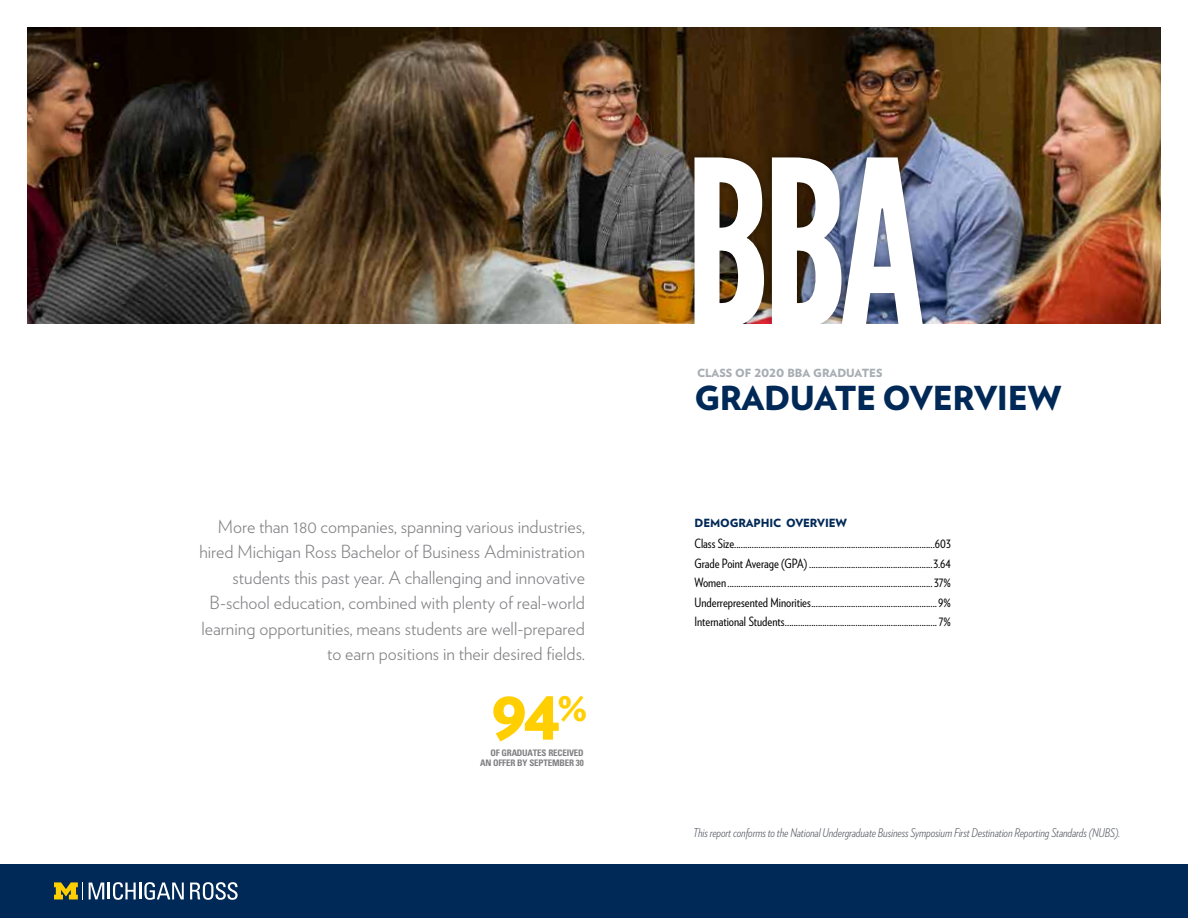
<style>
.page{position:relative;width:1188px;height:918px;background:#fff}
.page>*{position:absolute;margin:0;border:0;box-sizing:border-box;transform-origin:0 0}
.t1{font:900 72px "Verlag";color:#ffcf01}
.t2{font:900 33px "Verlag";letter-spacing:-.01em;color:#002957}
.t3{font:300 18px/25.5px "Verlag";color:#807f83;text-align:right}
.t4{font:12.75px/19.5px "Verlag Condensed";color:#000;text-align:justify}
.t5{font:italic 300 12px "Verlag Condensed";letter-spacing:-.005em;color:#545861}
.t6{font:900 11.25px "Verlag";color:#a7adb3}
.t7{font:900 11.25px "Verlag";letter-spacing:-.01em;color:#002957}
.t8{font:700 condensed 9px/9.8px "Univers";letter-spacing:-.02em;color:#807f83;text-align:right}
</style>
<div class="page">
<img style="left:27px;top:27px;width:1134px;height:297px">
<div style="left:0;top:864px;width:1188px;height:54px;background:#002957"></div>
<svg style="left:54px;top:882px;width:29px;height:18px"></svg>
<svg style="left:89px;top:882px;width:95px;height:18px"></svg>
<svg style="left:190px;top:882px;width:48px;height:18px"></svg>
<div style="left:685px;top:148px;width:248px;height:190px;background:#000;opacity:.4"></div>
<svg style="left:694px;top:157px;width:229px;height:167px"></svg>
<div style="left:14px;top:324px;width:1160px;height:26px;background:#fff"></div>
<p class="t6" style="left:697px;top:364px;width:187px">CLASS OF 2020 BBA GRADUATES</p>
<h2 class="t2" style="left:694px;top:371px;width:368px">GRADUATE OVERVIEW</h2>
<p class="t3" style="left:200px;top:512px;width:387px">More than 180 companies, spanning various industries, hired Michigan Ross Bachelor of Business Administration students this past year. A challenging and innovative B-school education, combined with plenty of real-world learning opportunities, means students are well-prepared to earn positions in their desired fields.</p>
<p class="t7" style="left:694px;top:514px;width:154px">DEMOGRAPHIC OVERVIEW</p>
<p class="t4" style="left:694px;top:534px;width:258px">Class Size...........................................................................................603<br>Grade Point Average (GPA) ........................................................3.64<br>Women.............................................................................................37% Underrepresented Minorities.........................................................9% International Students.....................................................................7%</p>
<h1 class="t1" style="left:490px;top:654px;width:100px">94<sup>%</sup></h1>
<p class="t8" style="left:480px;top:748px;width:105px">OF GRADUATES RECEIVED<br>AN OFFER BY SEPTEMBER 30</p>
<p class="t5" style="left:693px;top:824px;width:429px">This report conforms to the National Undergraduate Business Symposium First Destination Reporting Standards (NUBS).</p>
</div>
